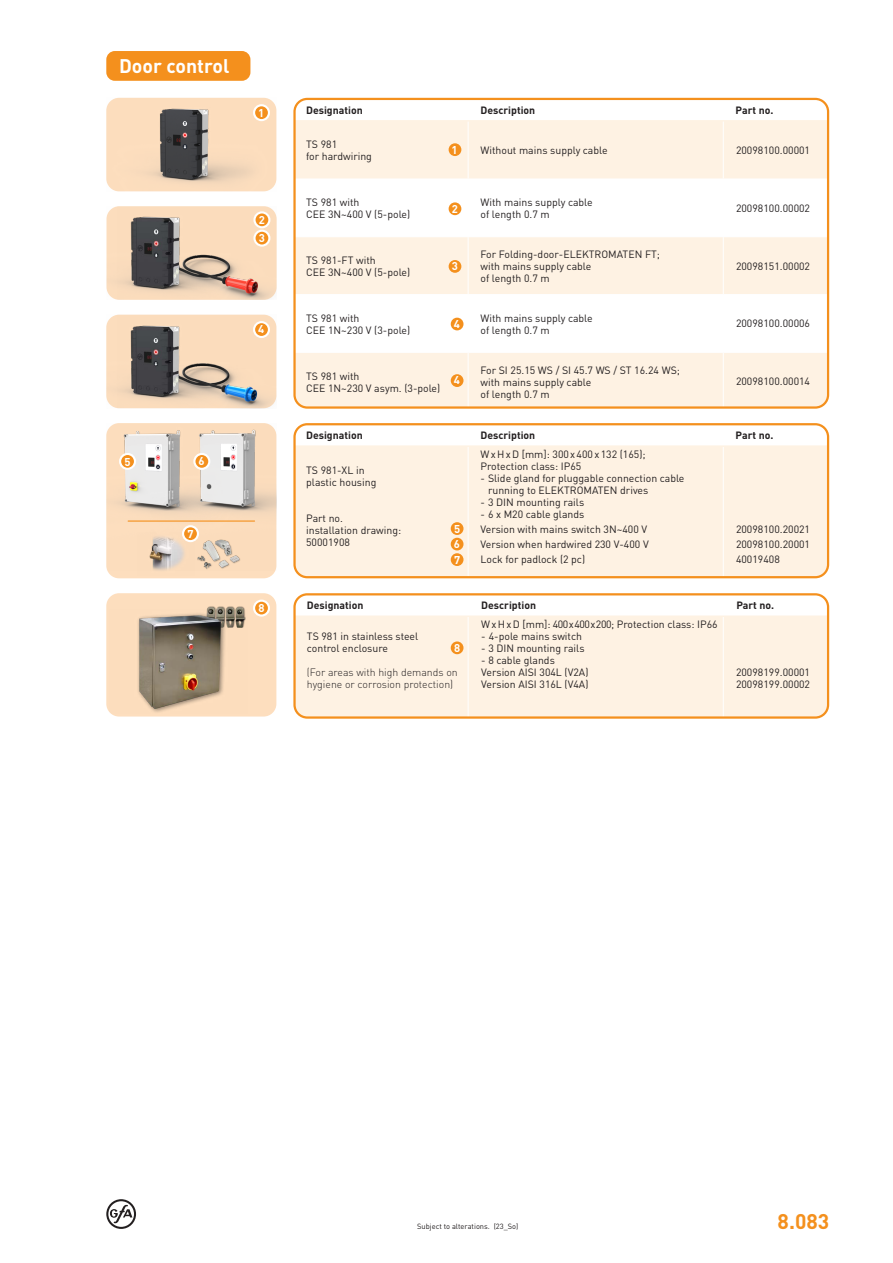
<style>
.page{position:relative;width:893px;height:1263px;background:#fff}
.page>*{position:absolute;margin:0;border:0;box-sizing:border-box;transform-origin:0 0}
.t1{font:700 21px "DIN Pro";color:#f4901d}
.t2{font:700 19.5px "DIN Pro";color:#fff}
.t3{font:700 11.25px "DIN Pro";color:#fff}
.t4{font:10.5px/12px "DIN Pro";color:#231f20}
.t5{font:700 10.5px "DIN Pro";color:#231f20}
.t6{font:300 10.5px/12px "DIN Pro";color:#231f20}
.t7{font:7.5px "DIN Pro";color:#231f20}
</style>
<div class="page">
<svg style="left:106px;top:1199px;width:30px;height:30px"></svg>
<img style="left:106px;top:315px;width:170px;height:93px">
<img style="left:107px;top:206px;width:170px;height:94px">
<img style="left:106px;top:98px;width:170px;height:93px">
<div style="left:296px;top:120px;width:530px;height:286px;background:#fef2e3"></div>
<svg style="left:296px;top:180px;width:530px;height:172px"></svg>
<hr style="left:468px;top:122px;width:1px;height:57px;background:#fff">
<hr style="left:723px;top:122px;width:1px;height:57px;background:#fff">
<hr style="left:295px;top:179px;width:173px;height:1px;background:#fff">
<hr style="left:468px;top:179px;width:255px;height:1px;background:#fff">
<hr style="left:468px;top:179px;width:1px;height:57px;background:#fff">
<hr style="left:723px;top:179px;width:105px;height:1px;background:#fff">
<hr style="left:723px;top:179px;width:1px;height:57px;background:#fff">
<hr style="left:295px;top:236px;width:173px;height:1px;background:#fff">
<hr style="left:468px;top:236px;width:255px;height:1px;background:#fff">
<hr style="left:468px;top:237px;width:1px;height:57px;background:#fff">
<hr style="left:723px;top:236px;width:105px;height:1px;background:#fff">
<hr style="left:723px;top:237px;width:1px;height:57px;background:#fff">
<hr style="left:295px;top:294px;width:173px;height:1px;background:#fff">
<hr style="left:468px;top:294px;width:255px;height:1px;background:#fff">
<hr style="left:468px;top:295px;width:1px;height:57px;background:#fff">
<hr style="left:723px;top:294px;width:105px;height:1px;background:#fff">
<hr style="left:723px;top:295px;width:1px;height:57px;background:#fff">
<hr style="left:295px;top:352px;width:173px;height:1px;background:#fff">
<hr style="left:468px;top:352px;width:255px;height:1px;background:#fff">
<hr style="left:468px;top:353px;width:1px;height:54px;background:#fff">
<hr style="left:723px;top:352px;width:105px;height:1px;background:#fff">
<hr style="left:723px;top:353px;width:1px;height:54px;background:#fff">
<div style="left:293px;top:98px;width:536px;height:311px;border:2px solid #f4901d;border-radius:13px"></div>
<div style="left:449px;top:143px;width:12px;height:13px;background:#f4901d;border-radius:50%"></div>
<div style="left:449px;top:260px;width:12px;height:13px;background:#f4901d;border-radius:50%"></div>
<div style="left:449px;top:202px;width:12px;height:13px;background:#f4901d;border-radius:50%"></div>
<div style="left:451px;top:374px;width:12px;height:13px;background:#f4901d;border-radius:50%"></div>
<div style="left:254px;top:231px;width:15px;height:15px;background:#f4901d;border-radius:50%"></div>
<div style="left:253px;top:230px;width:17px;height:17px;border:2px solid #fff;border-radius:50%"></div>
<div style="left:254px;top:322px;width:15px;height:15px;background:#f4901d;border-radius:50%"></div>
<div style="left:253px;top:321px;width:17px;height:17px;border:2px solid #fff;border-radius:50%"></div>
<div style="left:254px;top:105px;width:15px;height:15px;background:#f4901d;border-radius:50%"></div>
<div style="left:253px;top:104px;width:17px;height:17px;border:2px solid #fff;border-radius:50%"></div>
<div style="left:254px;top:212px;width:15px;height:15px;background:#f4901d;border-radius:50%"></div>
<div style="left:253px;top:211px;width:17px;height:17px;border:2px solid #fff;border-radius:50%"></div>
<div style="left:451px;top:318px;width:12px;height:12px;background:#f4901d;border-radius:50%"></div>
<div style="left:106px;top:423px;width:170px;height:155px;background:#fddebe;border-radius:13px"></div>
<img style="left:106px;top:423px;width:45px;height:146px">
<img style="left:151px;top:423px;width:125px;height:147px">
<img style="left:137px;top:532px;width:55px;height:39px">
<img style="left:192px;top:533px;width:52px;height:37px">
<hr style="left:128px;top:520px;width:127px;height:2px;background:#f4901d">
<div style="left:120px;top:454px;width:15px;height:15px;background:#f4901d;border-radius:50%"></div>
<div style="left:119px;top:453px;width:17px;height:17px;border:2px solid #fff;border-radius:50%"></div>
<div style="left:194px;top:454px;width:15px;height:15px;background:#f4901d;border-radius:50%"></div>
<div style="left:193px;top:453px;width:17px;height:17px;border:2px solid #fff;border-radius:50%"></div>
<div style="left:183px;top:526px;width:15px;height:15px;background:#f4901d;border-radius:50%"></div>
<div style="left:182px;top:525px;width:17px;height:17px;border:2px solid #fff;border-radius:50%"></div>
<div style="left:296px;top:445px;width:532px;height:132px;background:#fef2e3"></div>
<hr style="left:468px;top:447px;width:1px;height:130px;background:#fff">
<hr style="left:723px;top:447px;width:1px;height:130px;background:#fff">
<div style="left:293px;top:423px;width:536px;height:155px;border:2px solid #f4901d;border-radius:13px"></div>
<div style="left:451px;top:522px;width:12px;height:13px;background:#f4901d;border-radius:50%"></div>
<div style="left:451px;top:553px;width:12px;height:13px;background:#f4901d;border-radius:50%"></div>
<div style="left:451px;top:538px;width:12px;height:12px;background:#f4901d;border-radius:50%"></div>
<div style="left:296px;top:615px;width:530px;height:101px;background:#fef2e3"></div>
<hr style="left:468px;top:617px;width:1px;height:100px;background:#fff">
<hr style="left:723px;top:617px;width:1px;height:100px;background:#fff">
<div style="left:293px;top:593px;width:536px;height:126px;border:2px solid #f4901d;border-radius:13px"></div>
<div style="left:106px;top:593px;width:170px;height:123px;background:#fddebe;border-radius:13px"></div>
<img style="left:206px;top:606px;width:39px;height:4px">
<img style="left:138px;top:610px;width:108px;height:102px">
<div style="left:254px;top:601px;width:15px;height:14px;background:#f4901d;border-radius:50%"></div>
<div style="left:253px;top:600px;width:17px;height:17px;border:2px solid #fff;border-radius:50%"></div>
<div style="left:451px;top:641px;width:12px;height:13px;background:#f4901d;border-radius:50%"></div>
<div style="left:106px;top:51px;width:144px;height:30px;background:#f4901d;border-radius:9px"></div>
<h2 class="t2" style="left:119px;top:53px;width:112px">Door control</h2>
<p class="t5" style="left:306px;top:103px;width:58px">Designation</p>
<p class="t5" style="left:480px;top:103px;width:56px">Description</p>
<p class="t5" style="left:736px;top:103px;width:39px">Part no.</p>
<p class="t4" style="left:306px;top:138px;width:67px">TS 981<br>for hardwiring</p>
<p class="t4" style="left:480px;top:144px;width:129px">Without mains supply cable</p>
<p class="t4" style="left:306px;top:196px;width:106px">TS 981 with<br>CEE 3N~400 V (5-pole)</p>
<p class="t4" style="left:480px;top:196px;width:114px">With mains supply cable of length 0.7 m</p>
<p class="t4" style="left:306px;top:254px;width:106px">TS 981-FT with<br>CEE 3N~400 V (5-pole)</p>
<p class="t4" style="left:480px;top:248px;width:181px">For Folding-door-ELEKTROMATEN FT; with mains supply cable<br>of length 0.7 m</p>
<p class="t4" style="left:306px;top:312px;width:106px">TS 981 with<br>CEE 1N~230 V (3-pole)</p>
<p class="t4" style="left:480px;top:312px;width:114px">With mains supply cable of length 0.7 m</p>
<p class="t4" style="left:306px;top:369px;width:136px">TS 981 with<br>CEE 1N~230 V asym. (3-pole)</p>
<p class="t4" style="left:480px;top:363px;width:201px">For SI 25.15 WS / SI 45.7 WS / ST 16.24 WS; with mains supply cable<br>of length 0.7 m</p>
<p class="t5" style="left:306px;top:428px;width:58px">Designation</p>
<p class="t5" style="left:480px;top:428px;width:56px">Description</p>
<p class="t5" style="left:736px;top:428px;width:39px">Part no.</p>
<p class="t4" style="left:306px;top:464px;width:72px">TS 981-XL in plastic housing</p>
<p class="t4" style="left:306px;top:512px;width:97px">Part no.<br>installation drawing:<br>50001908</p>
<p class="t3" style="left:258px;top:105px;width:8px">1</p>
<p class="t3" style="left:452px;top:142px;width:8px">1</p>
<p class="t4" style="left:736px;top:144px;width:76px">20098100.00001</p>
<p class="t4" style="left:736px;top:202px;width:76px">20098100.00002</p>
<p class="t3" style="left:452px;top:201px;width:8px">2</p>
<p class="t3" style="left:259px;top:212px;width:8px">2</p>
<p class="t3" style="left:259px;top:230px;width:8px">3</p>
<p class="t4" style="left:736px;top:259px;width:76px">20098151.00002</p>
<p class="t3" style="left:452px;top:259px;width:8px">3</p>
<p class="t4" style="left:736px;top:317px;width:76px">20098100.00006</p>
<p class="t3" style="left:454px;top:316px;width:8px">4</p>
<p class="t3" style="left:258px;top:322px;width:8px">4</p>
<p class="t3" style="left:454px;top:373px;width:8px">4</p>
<p class="t4" style="left:736px;top:375px;width:76px">20098100.00014</p>
<p class="t4" style="left:480px;top:448px;width:167px">WxHxD [mm]: 300x400x132 (165);<br>Protection class: IP65</p>
<p class="t4" style="left:488px;top:472px;width:198px;text-indent:-7px">- Slide gland for pluggable connection cable running to ELEKTROMATEN drives</p>
<p class="t4" style="left:480px;top:496px;width:105px">- 3 DIN mounting rails</p>
<p class="t4" style="left:480px;top:506px;width:170px;line-height:15px">- 6 x M20 cable glands<br>Version with mains switch 3N~400 V<br>Version when hardwired 230 V-400 V<br>Lock for padlock (2 pc)</p>
<p class="t3" style="left:124px;top:454px;width:8px">5</p>
<p class="t3" style="left:199px;top:454px;width:8px">6</p>
<p class="t3" style="left:454px;top:521px;width:8px">5</p>
<p class="t3" style="left:454px;top:552px;width:8px">7</p>
<p class="t3" style="left:187px;top:526px;width:8px">7</p>
<p class="t4" style="left:736px;top:521px;width:76px;line-height:15px;text-align:justify">20098100.20021<br>20098100.20001<br>40019408</p>
<p class="t3" style="left:454px;top:536px;width:8px">6</p>
<p class="t3" style="left:259px;top:600px;width:8px">8</p>
<p class="t5" style="left:307px;top:598px;width:58px">Designation</p>
<p class="t5" style="left:481px;top:598px;width:56px">Description</p>
<p class="t5" style="left:736px;top:598px;width:39px">Part no.</p>
<p class="t4" style="left:307px;top:630px;width:113px">TS 981 in stainless steel control enclosure</p>
<p class="t6" style="left:307px;top:666px;width:152px">(For areas with high demands on hygiene or corrosion protection)</p>
<p class="t4" style="left:481px;top:618px;width:238px">WxHxD [mm]: 400x400x200; Protection class: IP66</p>
<p class="t4" style="left:481px;top:630px;width:102px">- 4-pole mains switch</p>
<p class="t4" style="left:481px;top:642px;width:105px">- 3 DIN mounting rails</p>
<p class="t4" style="left:481px;top:654px;width:109px">- 8 cable glands<br>Version AISI 304L (V2A)<br>Version AISI 316L (V4A)</p>
<p class="t3" style="left:454px;top:640px;width:8px">8</p>
<p class="t4" style="left:736px;top:666px;width:76px">20098199.00001<br>20098199.00002</p>
<p class="t7" style="left:417px;top:1221px;width:103px">Subject to alterations. (23_So)</p>
<h1 class="t1" style="left:778px;top:1207px;width:53px">8.083</h1>
</div>
